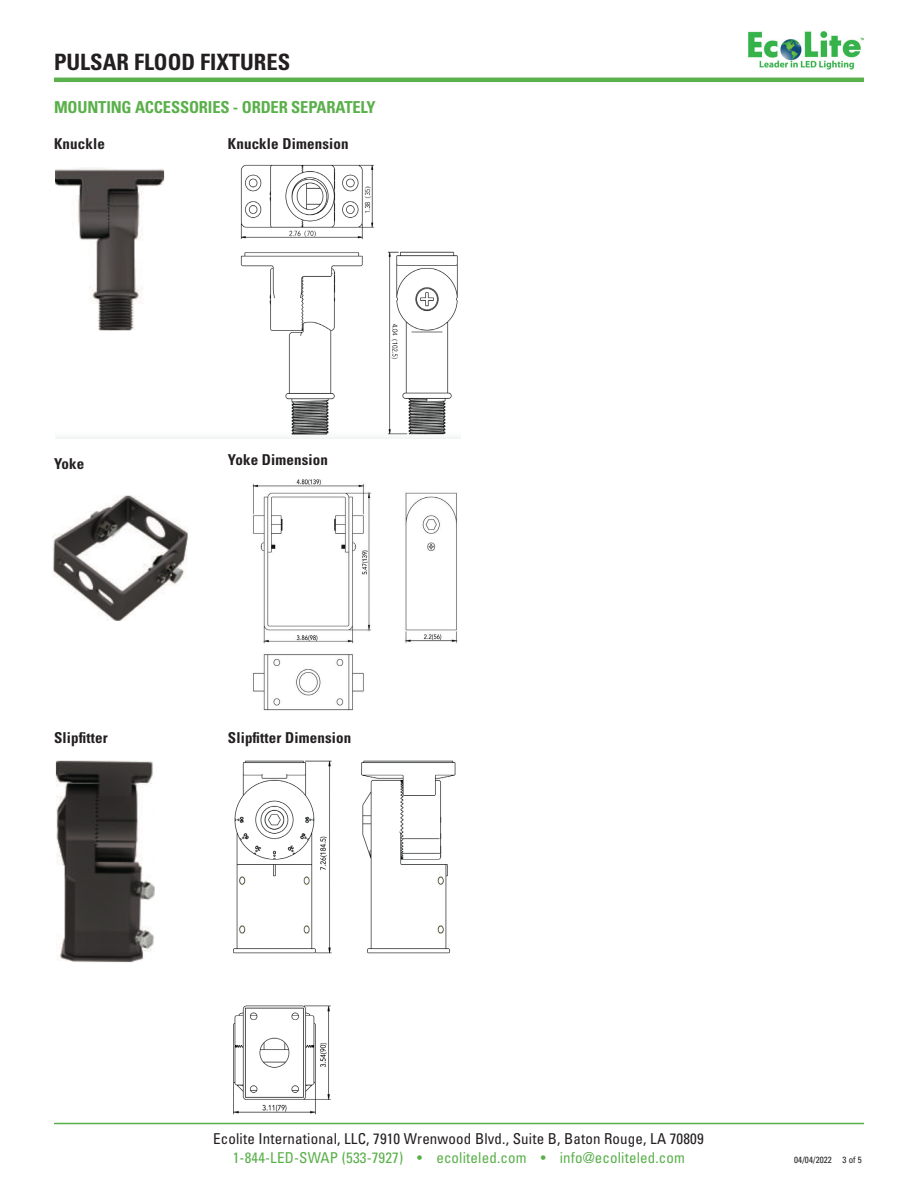
<style>
.page{position:relative;width:918px;height:1188px;background:#fff}
.page>*{position:absolute;margin:0;border:0;box-sizing:border-box;transform-origin:0 0}
.t1{font:700 condensed 22.5px "Univers";color:#231f20}
.t2{font:700 condensed 16.5px "Univers";letter-spacing:-.01em;color:#5ab04b}
.t3{font:700 condensed 15px "Univers";letter-spacing:.01em;color:#231f20}
.t4{font:condensed 15px "Univers";letter-spacing:.01em;color:#231f20}
.t5{font:condensed 15px "Univers";letter-spacing:.01em;color:#5ab04b}
.t6{font:condensed 9px "Univers";letter-spacing:.01em;color:#231f20}
</style>
<div class="page">
<img style="left:55px;top:760px;width:401px;height:355px">
<hr style="left:54px;top:1123px;width:810px;height:1px;background:#5ab04b">
<img style="left:55px;top:164px;width:406px;height:274px">
<img style="left:53px;top:479px;width:405px;height:232px">
<hr style="left:54px;top:78px;width:810px;height:4px;background:#5ab04b">
<img style="left:748px;top:31px;width:116px;height:39px">
<div style="left:54px;top:457px;width:159px;height:24px;background:#fff"></div>
<h1 class="t1" style="left:54px;top:48px;width:238px">PULSAR FLOOD FIXTURES</h1>
<p class="t2" style="left:54px;top:97px;width:323px">MOUNTING ACCESSORIES - ORDER SEPARATELY</p>
<p class="t3" style="left:54px;top:134px;width:52px">Knuckle</p>
<p class="t3" style="left:228px;top:134px;width:122px">Knuckle Dimension</p>
<p class="t3" style="left:54px;top:454px;width:32px">Yoke</p>
<p class="t3" style="left:228px;top:451px;width:102px">Yoke Dimension</p>
<p class="t3" style="left:54px;top:729px;width:55px">Slipfitter</p>
<p class="t3" style="left:228px;top:729px;width:125px">Slipfitter Dimension</p>
<p class="t4" style="left:213px;top:1129px;width:492px">Ecolite International, LLC, 7910 Wrenwood Blvd., Suite B, Baton Rouge, LA 70809</p>
<p class="t5" style="left:233px;top:1148px;width:454px">1-844-LED-SWAP (533-7927) • ecoliteled.com • info@ecoliteled.com</p>
<p class="t6" style="left:794px;top:1154px;width:69px">04/04/2022 3 of 5</p>
</div>
